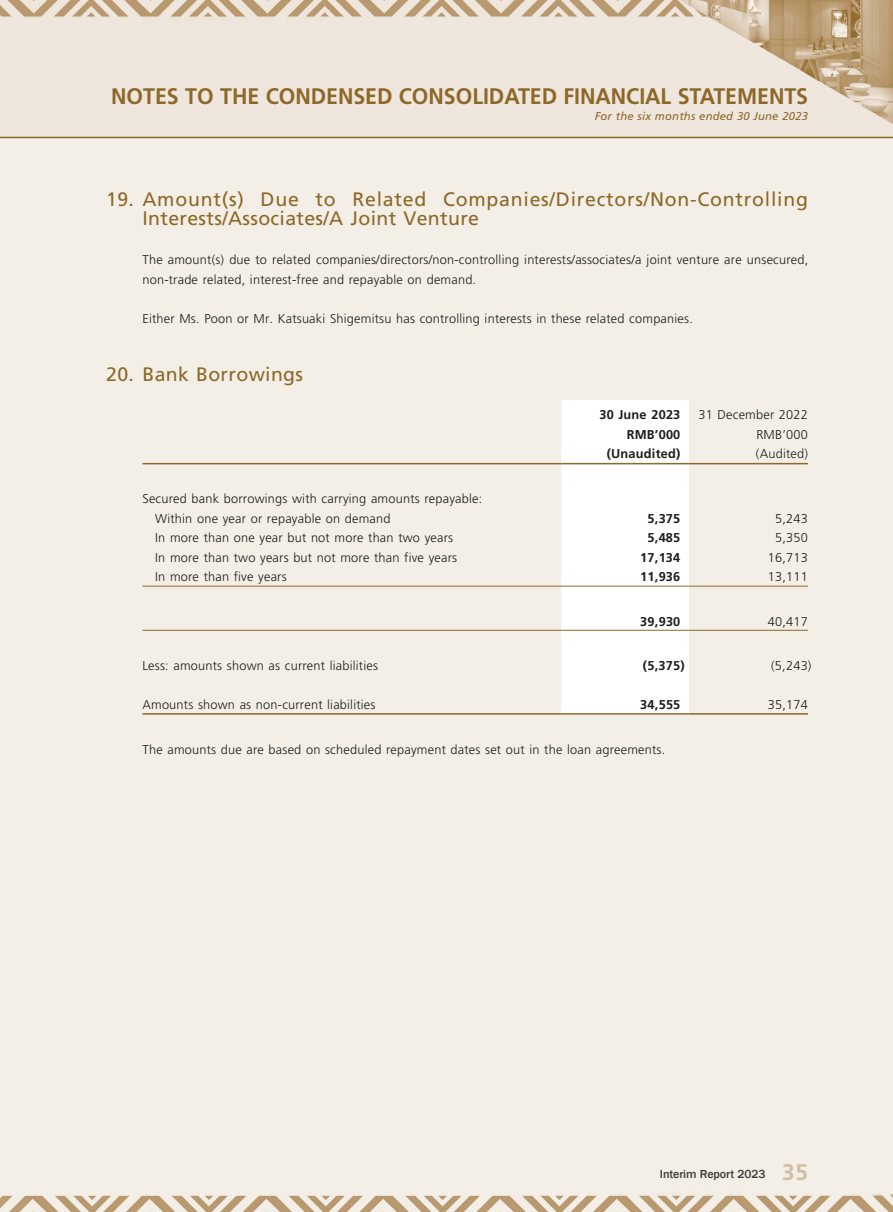
<style>
.page{position:relative;width:893px;height:1212px;background:#fff}
.page>*{position:absolute;margin:0;border:0;box-sizing:border-box;transform-origin:0 0}
.t1{font:700 22.5px "Frutiger LT Std";color:#8d6829;scale:.95 1}
.t2{font:19.5px/19.5px "Frutiger LT Std";letter-spacing:.04em;color:#8d6829}
.t3{font:19.5px "Frutiger LT Std";letter-spacing:.015em;color:#8d6829}
.t4{font:300 12.75px/19.5px "Frutiger LT Std";letter-spacing:.015em;color:#1c1c1b}
.t5{font:700 12.75px "Frutiger LT Std";letter-spacing:.015em;color:#1c1c1b}
.t6{font:500 12px "Franklin Gothic";letter-spacing:-.005em;color:#3c3c3b}
.t7{font:italic 11.25px "Frutiger LT Std";letter-spacing:.02em;color:#8d6829}
.s1{font-family:"Frutiger LT Std";font-weight:700;font-size:22.5px;color:#d2bda3}
</style>
<div class="page">
<img style="left:0;top:0;width:893px;height:1212px">
<hr style="left:0;top:137px;width:893px;height:1px;background:#8d6829">
<svg style="left:561px;top:400px;width:128px;height:313px"></svg>
<hr style="left:142px;top:463px;width:419px;height:1px;background:#8d6829">
<hr style="left:561px;top:463px;width:128px;height:1px;background:#8d6829">
<hr style="left:689px;top:463px;width:119px;height:1px;background:#8d6829">
<hr style="left:142px;top:586px;width:419px;height:1px;background:#8d6829">
<hr style="left:561px;top:586px;width:128px;height:1px;background:#8d6829">
<hr style="left:689px;top:586px;width:119px;height:1px;background:#8d6829">
<hr style="left:142px;top:630px;width:419px;height:1px;background:#8d6829">
<hr style="left:561px;top:630px;width:128px;height:1px;background:#8d6829">
<hr style="left:689px;top:630px;width:119px;height:1px;background:#8d6829">
<hr style="left:142px;top:713px;width:419px;height:2px;background:#8d6829">
<hr style="left:561px;top:713px;width:128px;height:2px;background:#8d6829">
<hr style="left:689px;top:713px;width:119px;height:2px;background:#8d6829">
<h1 class="t1" style="left:111px;top:83px;width:735px">NOTES TO THE CONDENSED CONSOLIDATED FINANCIAL STATEMENTS</h1>
<p class="t7" style="left:595px;top:109px;width:215px">For the six months ended 30 June 2023</p>
<h2 class="t2" style="left:142px;top:190px;width:667px;text-indent:-36px">19. Amount(s) Due to Related Companies/Directors/Non-Controlling<br>Interests/Associates/A Joint Venture</h2>
<p class="t4" style="left:142px;top:250px;width:667px">The amount(s) due to related companies/directors/non-controlling interests/associates/a joint venture are unsecured, non-trade related, interest-free and repayable on demand.</p>
<p class="t4" style="left:142px;top:309px;width:552px">Either Ms. Poon or Mr. Katsuaki Shigemitsu has controlling interests in these related companies.</p>
<h2 class="t3" style="left:106px;top:362px;width:198px">20. Bank Borrowings</h2>
<p class="t4" style="left:155px;top:489px;width:329px;text-indent:-13px">Secured bank borrowings with carrying amounts repayable:<br>Within one year or repayable on demand</p>
<p class="t5" style="left:599px;top:407px;width:83px">30 June 2023</p>
<p class="t4" style="left:698px;top:405px;width:111px">31 December 2022</p>
<p class="t5" style="left:627px;top:427px;width:55px">RMB’000</p>
<p class="t4" style="left:756px;top:425px;width:53px">RMB’000</p>
<p class="t5" style="left:607px;top:446px;width:75px">(Unaudited)</p>
<p class="t4" style="left:756px;top:444px;width:54px">(Audited)</p>
<p class="t5" style="left:648px;top:511px;width:34px">5,375</p>
<p class="t4" style="left:775px;top:509px;width:34px">5,243</p>
<p class="t4" style="left:155px;top:528px;width:299px">In more than one year but not more than two years</p>
<p class="t5" style="left:648px;top:530px;width:34px">5,485</p>
<p class="t4" style="left:775px;top:528px;width:34px">5,350</p>
<p class="t4" style="left:155px;top:548px;width:303px">In more than two years but not more than five years</p>
<p class="t5" style="left:640px;top:550px;width:42px">17,134</p>
<p class="t4" style="left:768px;top:548px;width:42px">16,713</p>
<p class="t4" style="left:155px;top:567px;width:133px">In more than five years</p>
<p class="t5" style="left:640px;top:569px;width:42px">11,936</p>
<p class="t4" style="left:768px;top:567px;width:42px">13,111</p>
<p class="t5" style="left:640px;top:614px;width:42px">39,930</p>
<p class="t4" style="left:768px;top:611px;width:42px">40,417</p>
<p class="t4" style="left:142px;top:656px;width:237px">Less: amounts shown as current liabilities</p>
<p class="t5" style="left:643px;top:658px;width:43px">(5,375)</p>
<p class="t4" style="left:771px;top:656px;width:42px">(5,243)</p>
<p class="t4" style="left:142px;top:695px;width:235px">Amounts shown as non-current liabilities</p>
<p class="t5" style="left:640px;top:697px;width:42px">34,555</p>
<p class="t4" style="left:768px;top:695px;width:42px">35,174</p>
<p class="t4" style="left:142px;top:740px;width:524px">The amounts due are based on scheduled repayment dates set out in the loan agreements.</p>
<p class="t6" style="left:660px;top:1166px;width:149px">Interim Report 2023 <span class="s1">35</span></p>
</div>
